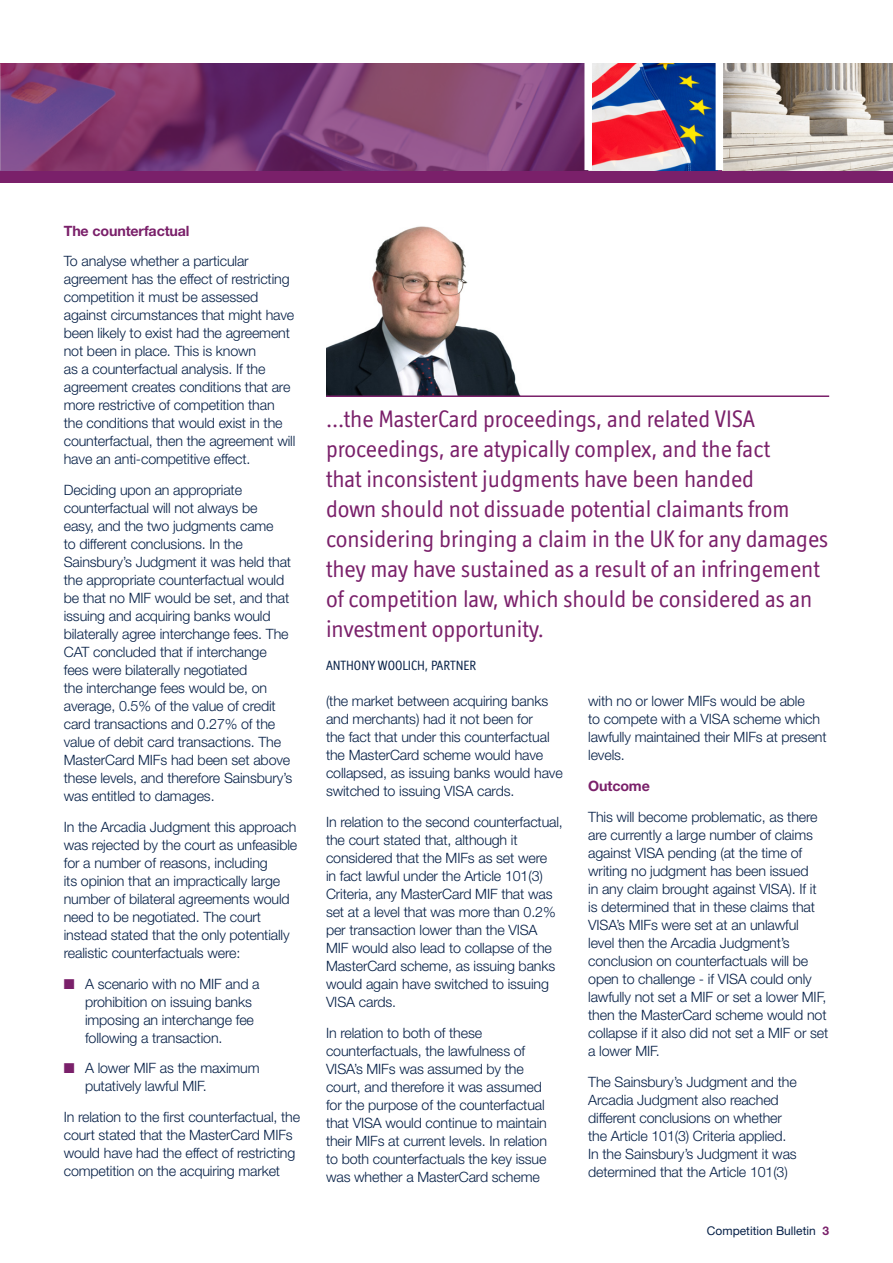
<style>
.page{position:relative;width:893px;height:1263px;background:#fff}
.page>*{position:absolute;margin:0;border:0;box-sizing:border-box;transform-origin:0 0}
.t1{font:24px/30px "Officina Display ITC Std";color:#7a206a}
.t2{font:300 14.25px/18px "Helvetica Neue LT Std";letter-spacing:-.01em;color:#062047}
.t3{font:700 14.25px "Helvetica Neue LT Std";letter-spacing:-.01em;color:#7a206a}
.t4{font:13.5px "Officina Display ITC Std";color:#062047}
.t5{font:12px "Helvetica Neue LT Std";color:#062047}
.s1{color:#7a206a}
.s2{font-weight:700;color:#7a206a}
</style>
<div class="page">
<div style="left:0;top:170px;width:893px;height:13px;background:#7a206a"></div>
<img style="left:592px;top:64px;width:124px;height:106px">
<img style="left:723px;top:64px;width:170px;height:106px">
<svg style="left:1px;top:64px;width:583px;height:106px;background:#7c3e74"></svg>
<img style="left:0;top:64px;width:1px;height:106px">
<img style="left:326px;top:226px;width:194px;height:169px">
<hr style="left:326px;top:395px;width:503px;height:2px;background:#7a206a">
<p class="t3" style="left:64px;top:222px;width:127px">The counterfactual</p>
<p class="t2" style="left:64px;top:252px;width:233px">To analyse whether a particular agreement has the effect of restricting competition it must be assessed against circumstances that might have been likely to exist had the agreement not been in place. This is known<br>as a counterfactual analysis. If the agreement creates conditions that are more restrictive of competition than the conditions that would exist in the counterfactual, then the agreement will have an anti-competitive effect.</p>
<p class="t2" style="left:64px;top:481px;width:230px">Deciding upon an appropriate counterfactual will not always be<br>easy, and the two judgments came<br>to different conclusions. In the Sainsbury’s Judgment it was held that the appropriate counterfactual would be that no MIF would be set, and that issuing and acquiring banks would bilaterally agree interchange fees. The CAT concluded that if interchange fees were bilaterally negotiated<br>the interchange fees would be, on average, 0.5% of the value of credit card transactions and 0.27% of the value of debit card transactions. The MasterCard MIFs had been set above these levels, and therefore Sainsbury’s was entitled to damages.</p>
<p class="t2" style="left:64px;top:817px;width:235px">In the Arcadia Judgment this approach was rejected by the court as unfeasible for a number of reasons, including<br>its opinion that an impractically large number of bilateral agreements would need to be negotiated. The court instead stated that the only potentially realistic counterfactuals were:</p>
<p class="t2" style="left:85px;top:974px;width:176px;text-indent:-21px"><span class="s1">■</span> A scenario with no MIF and a prohibition on issuing banks imposing an interchange fee following a transaction.</p>
<p class="t2" style="left:85px;top:1059px;width:176px;text-indent:-21px"><span class="s1">■</span> A lower MIF as the maximum putatively lawful MIF.</p>
<p class="t2" style="left:64px;top:1108px;width:238px">In relation to the first counterfactual, the court stated that the MasterCard MIFs would have had the effect of restricting competition on the acquiring market</p>
<p class="t1" style="left:326px;top:403px;width:504px">...the MasterCard proceedings, and related VISA proceedings, are atypically complex, and the fact<br>that inconsistent judgments have been handed<br>down should not dissuade potential claimants from considering bringing a claim in the UK for any damages they may have sustained as a result of an infringement of competition law, which should be considered as an investment opportunity.</p>
<p class="t4" style="left:326px;top:658px;width:152px">ANTHONY WOOLICH, PARTNER</p>
<p class="t2" style="left:326px;top:692px;width:238px">(the market between acquiring banks and merchants) had it not been for<br>the fact that under this counterfactual the MasterCard scheme would have collapsed, as issuing banks would have switched to issuing VISA cards.</p>
<p class="t2" style="left:326px;top:813px;width:238px">In relation to the second counterfactual, the court stated that, although it considered that the MIFs as set were<br>in fact lawful under the Article 101(3)<br>Criteria, any MasterCard MIF that was set at a level that was more than 0.2% per transaction lower than the VISA MIF would also lead to collapse of the MasterCard scheme, as issuing banks would again have switched to issuing VISA cards.</p>
<p class="t2" style="left:326px;top:1023px;width:223px">In relation to both of these counterfactuals, the lawfulness of VISA’s MIFs was assumed by the court, and therefore it was assumed for the purpose of the counterfactual that VISA would continue to maintain their MIFs at current levels. In relation to both counterfactuals the key issue was whether a MasterCard scheme</p>
<p class="t2" style="left:588px;top:692px;width:240px">with no or lower MIFs would be able<br>to compete with a VISA scheme which lawfully maintained their MIFs at present levels.</p>
<p class="t3" style="left:588px;top:777px;width:63px">Outcome</p>
<p class="t2" style="left:588px;top:807px;width:242px">This will become problematic, as there are currently a large number of claims against VISA pending (at the time of writing no judgment has been issued<br>in any claim brought against VISA). If it is determined that in these claims that VISA’s MIFs were set at an unlawful level then the Arcadia Judgment’s conclusion on counterfactuals will be open to challenge - if VISA could only lawfully not set a MIF or set a lower MIF, then the MasterCard scheme would not collapse if it also did not set a MIF or set a lower MIF.</p>
<p class="t2" style="left:588px;top:1072px;width:210px">The Sainsbury’s Judgment and the Arcadia Judgment also reached different conclusions on whether the Article 101(3) Criteria applied.<br>In the Sainsbury’s Judgment it was determined that the Article 101(3)</p>
<p class="t5" style="left:707px;top:1224px;width:124px">Competition Bulletin <span class="s2">3</span></p>
</div>
